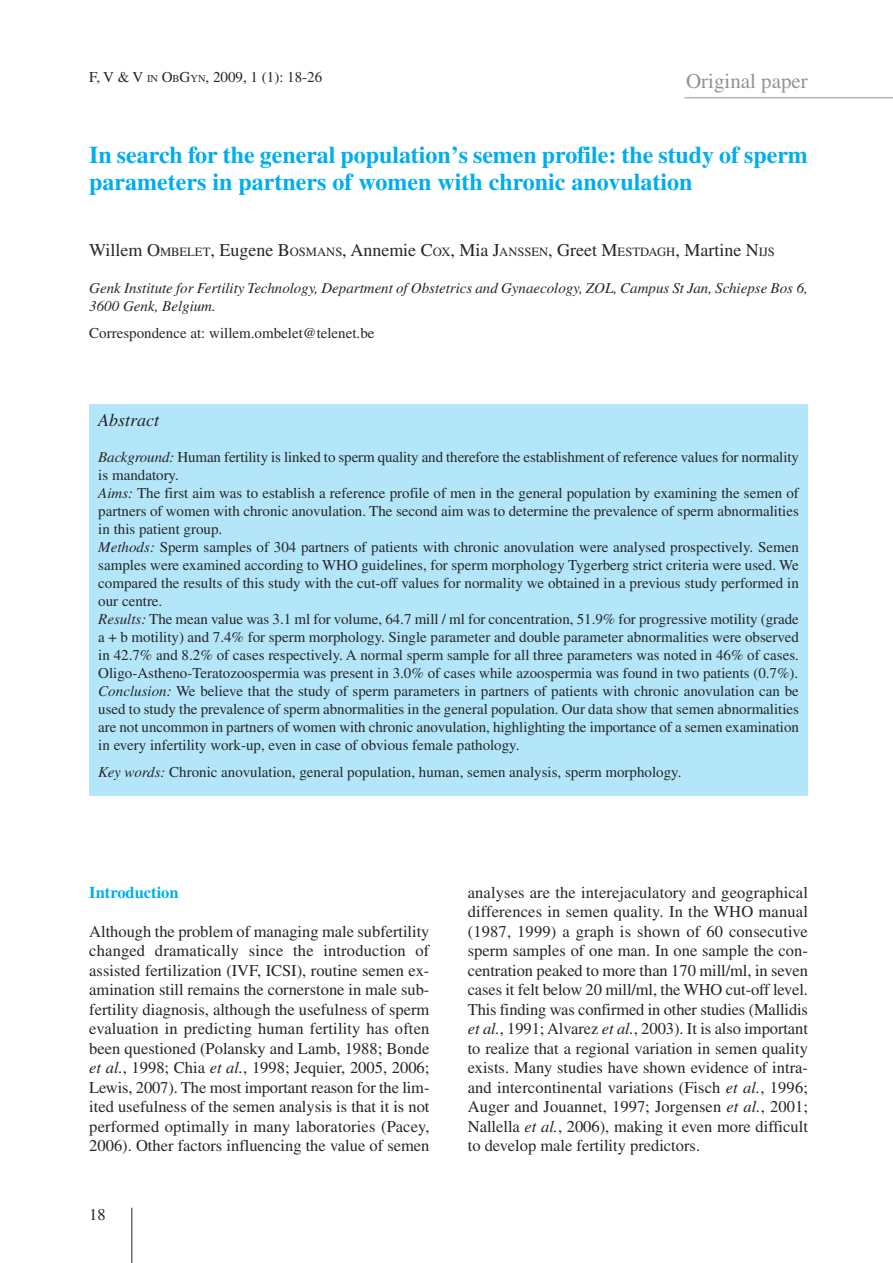
<style>
.page{position:relative;width:893px;height:1263px;background:#fff}
.page>*{position:absolute;margin:0;border:0;box-sizing:border-box;transform-origin:0 0}
.t1{font:700 24px/27px "Times";color:#00aded}
.t2{font:21px "Times";color:#939393}
.t3{font:18px "Times";color:#272627}
.t4{font:italic 18px "Times";color:#272627}
.t5{font:16.5px/19.5px "Times";color:#272627;text-align:justify}
.t6{font:700 16.5px "Times";color:#00aded}
.t7{font:15px/18px "Times";color:#272627}
.t8{font:italic 15px/18px "Times";color:#272627}
.s1{font-size:10.5px}
.s2{font-size:12.6px}
.s3{font-style:italic}
</style>
<div class="page">
<div style="left:89px;top:404px;width:719px;height:391px;background:#b3e6f9"></div>
<hr style="left:685px;top:97px;width:208px;height:1px;background:#939393">
<hr style="left:131px;top:1208px;width:1px;height:55px;background:#272627">
<p class="t7" style="left:89px;top:70px;width:234px">F, V &amp; V <span class="s1">IN</span> O<span class="s1">B</span>G<span class="s1">YN</span>, 2009, 1 (1): 18-26</p>
<h2 class="t2" style="left:686px;top:74px;width:123px">Original paper</h2>
<h1 class="t1" style="left:89px;top:144px;width:720px">In search for the general population’s semen profile: the study of sperm parameters in partners of women with chronic anovulation</h1>
<p class="t3" style="left:89px;top:244px;width:687px">Willem O<span class="s2">MBELET</span>, Eugene B<span class="s2">OSMANS</span>, Annemie C<span class="s2">OX</span>, Mia J<span class="s2">ANSSEN</span>, Greet M<span class="s2">ESTDAGH</span>, Martine N<span class="s2">IJS</span></p>
<p class="t8" style="left:89px;top:281px;width:720px">Genk Institute for Fertility Technology, Department of Obstetrics and Gynaecology, ZOL, Campus St Jan, Schiepse Bos 6,<br>3600 Genk, Belgium.</p>
<p class="t7" style="left:89px;top:326px;width:287px">Correspondence at: willem.ombelet@telenet.be</p>
<p class="t4" style="left:98px;top:413px;width:62px">Abstract</p>
<p class="t7" style="left:98px;top:449px;width:702px"><span class="s3">Background:</span> Human fertility is linked to sperm quality and therefore the establishment of reference values for normality is mandatory.<br><span class="s3">Aims:</span> The first aim was to establish a reference profile of men in the general population by examining the semen of partners of women with chronic anovulation. The second aim was to determine the prevalence of sperm abnormalities in this patient group.<br><span class="s3">Methods:</span> Sperm samples of 304 partners of patients with chronic anovulation were analysed prospectively. Semen samples were examined according to WHO guidelines, for sperm morphology Tygerberg strict criteria were used. We compared the results of this study with the cut-off values for normality we obtained in a previous study performed in our centre.<br><span class="s3">Results:</span> The mean value was 3.1 ml for volume, 64.7 mill / ml for concentration, 51.9% for progressive motility (grade a + b motility) and 7.4% for sperm morphology. Single parameter and double parameter abnormalities were observed in 42.7% and 8.2% of cases respectively. A normal sperm sample for all three parameters was noted in 46% of cases.<br>Oligo-Astheno-Teratozoospermia was present in 3.0% of cases while azoospermia was found in two patients (0.7%).<br><span class="s3">Conclusion:</span> We believe that the study of sperm parameters in partners of patients with chronic anovulation can be used to study the prevalence of sperm abnormalities in the general population. Our data show that semen abnormalities are not uncommon in partners of women with chronic anovulation, highlighting the importance of a semen examination in every infertility work-up, even in case of obvious female pathology.</p>
<p class="t7" style="left:98px;top:764px;width:585px"><span class="s3">Key words:</span> Chronic anovulation, general population, human, semen analysis, sperm morphology.</p>
<p class="t6" style="left:89px;top:886px;width:91px">Introduction</p>
<p class="t5" style="left:89px;top:923px;width:342px">Although the problem of managing male subfertility changed dramatically since the introduction of assisted fertilization (IVF, ICSI), routine semen ex&shy;amination still remains the cornerstone in male sub&shy;fertility diagnosis, although the usefulness of sperm evaluation in predicting human fertility has often been questioned (Polansky and Lamb, 1988; Bonde <span class="s3">et al.</span>, 1998; Chia <span class="s3">et al.</span>, 1998; Jequier, 2005, 2006; Lewis, 2007). The most important reason for the lim&shy;ited usefulness of the semen analysis is that it is not performed optimally in many laboratories (Pacey, 2006). Other factors influencing the value of semen</p>
<p class="t5" style="left:89px;top:1206px;width:18px">18</p>
<p class="t5" style="left:468px;top:884px;width:342px">analyses are the interejaculatory and geographical differences in semen quality. In the WHO manual (1987, 1999) a graph is shown of 60 consecutive sperm samples of one man. In one sample the con&shy;centration peaked to more than 170 mill/ml, in seven cases it felt below 20 mill/ml, the WHO cut-off level.<br>This finding was confirmed in other studies (Mallidis <span class="s3">et al.</span>, 1991; Alvarez <span class="s3">et al.</span>, 2003). It is also important to realize that a regional variation in semen quality exists. Many studies have shown evidence of intra&shy;and intercontinental variations (Fisch <span class="s3">et al.</span>, 1996; Auger and Jouannet, 1997; Jorgensen <span class="s3">et al.</span>, 2001; Nallella <span class="s3">et al.</span>, 2006), making it even more difficult to develop male fertility predictors.</p>
</div>
